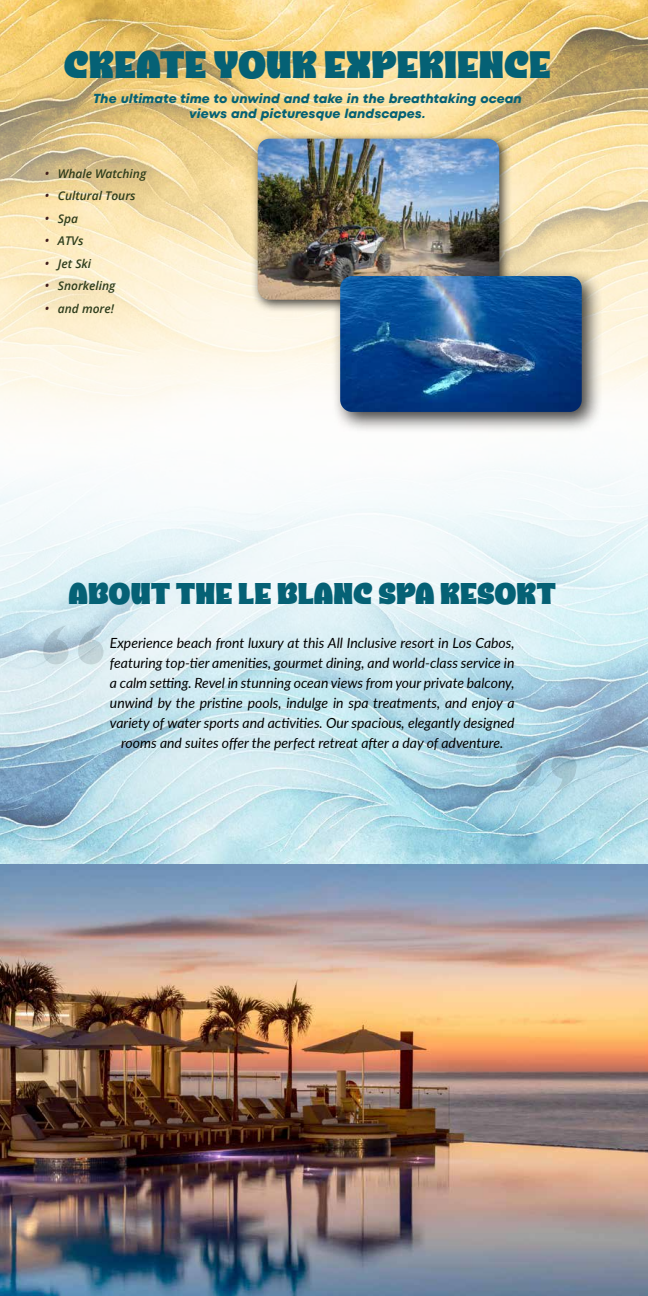
<style>
.page{position:relative;width:648px;height:1296px;background:#fff}
.page>*{position:absolute;margin:0;border:0;box-sizing:border-box;transform-origin:0 0}
.t1{font:129.3px "Bely Display";color:#c8c8c8}
.t2{font:35.7px "GLASFUR Trial";color:#056175}
.t3{font:28px "GLASFUR Trial";color:#056175}
.t4{font:italic 14px/20px "Lato";color:#000;text-align:center}
.t5{font:13px/15px "TT Fors Trial Variable";color:#056175;text-align:center}
.t6{font:italic 600 12px "Open Sans";color:#2e3d1c}
.s1{font-weight:400;font-size:13px;color:#401c1c}
</style>
<div class="page">
<img style="left:0;top:490px;width:648px;height:806px">
<img style="left:0;top:0;width:648px;height:490px">
<div style="left:251px;top:132px;width:261px;height:181px;background:#000;opacity:.75"></div>
<img style="left:258px;top:139px;width:241px;height:161px">
<div style="left:331px;top:267px;width:272px;height:167px;background:#000;opacity:.75"></div>
<img style="left:340px;top:276px;width:242px;height:136px">
<h2 class="t2" style="left:64px;top:41px;width:489px">CREATE YOUR EXPERIENCE</h2>
<p class="t5" style="left:93px;top:91px;width:430px">The ultimate time to unwind and take in the breathtaking ocean views and picturesque landscapes.</p>
<p class="t6" style="left:44px;top:165px;width:103px"><span class="s1">•</span> Whale Watching</p>
<p class="t6" style="left:44px;top:188px;width:93px"><span class="s1">•</span> Cultural Tours</p>
<p class="t6" style="left:44px;top:210px;width:35px"><span class="s1">•</span> Spa</p>
<p class="t6" style="left:44px;top:233px;width:40px"><span class="s1">•</span> ATVs</p>
<p class="t6" style="left:44px;top:255px;width:48px"><span class="s1">•</span> Jet Ski</p>
<p class="t6" style="left:44px;top:278px;width:73px"><span class="s1">•</span> Snorkeling</p>
<p class="t6" style="left:44px;top:300px;width:71px"><span class="s1">•</span> and more!</p>
<h3 class="t3" style="left:69px;top:575px;width:489px">ABOUT THE LE BLANC SPA RESORT</h3>
<h1 class="t1" style="left:38px;top:571px;width:74px">“</h1>
<p class="t4" style="left:110px;top:633px;width:406px">Experience beach front luxury at this All Inclusive resort in Los Cabos, featuring top-tier amenities, gourmet dining, and world-class service in a calm setting. Revel in stunning ocean views from your private balcony, unwind by the pristine pools, indulge in spa treatments, and enjoy a variety of water sports and activities. Our spacious, elegantly designed rooms and suites offer the perfect retreat after a day of adventure.</p>
<h1 class="t1" style="left:582px;top:847px;width:74px;rotate:-180deg">“</h1>
</div>
